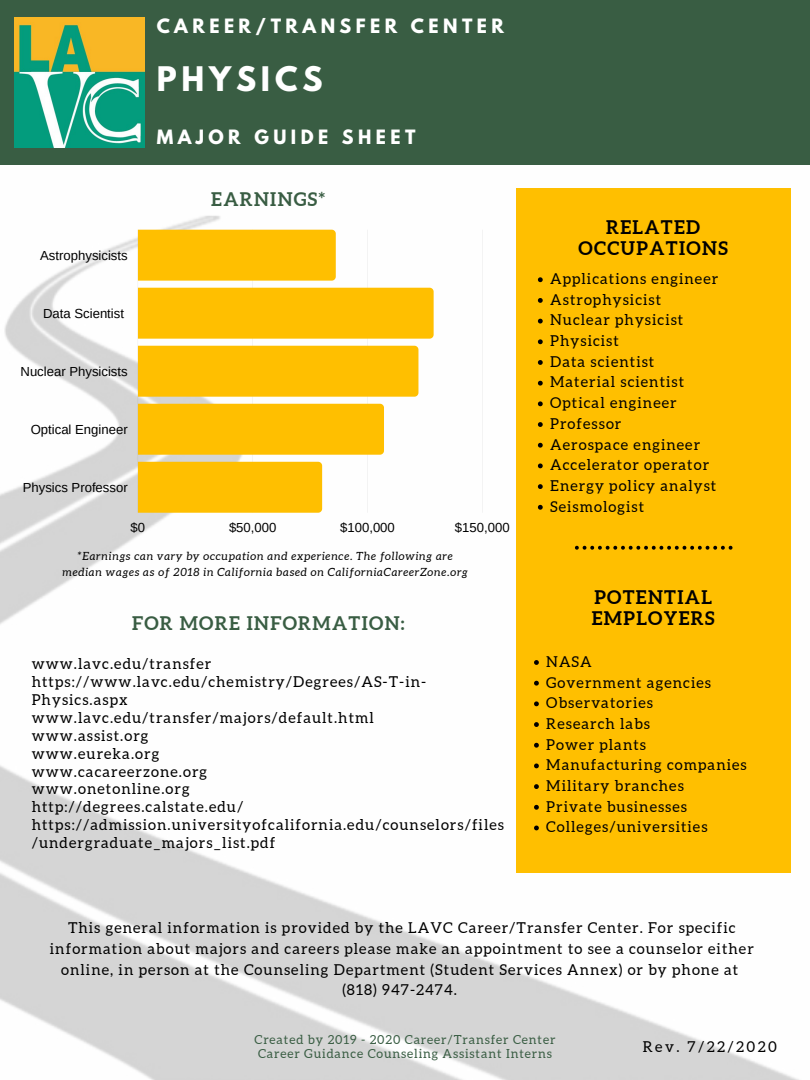
<style>
.page{position:relative;width:810px;height:1080px;background:#fff}
.page>*{position:absolute;margin:0;border:0;box-sizing:border-box;transform-origin:0 0}
.t1{font:700 30px "League Spartan";letter-spacing:.16em;color:#fff}
.t2{font:700 18.75px/21.6px "Aleo";letter-spacing:.07em;color:#000;text-align:center}
.t3{font:700 18.75px "Aleo";letter-spacing:.07em;color:#395d43}
.t4{font:700 17.5px "League Spartan";letter-spacing:.255em;color:#fff}
.t5{font:15px/20.7px "Aleo";letter-spacing:.07em;color:#000}
.t6{font:15px "Aleo";letter-spacing:.16em;color:#000}
.t7{font:13.12px "Arimo";color:#000}
.t8{font:12.5px/13.1px "Aleo";letter-spacing:.07em;color:#395d43}
.t9{font:italic 11.25px/15.8px "Aleo";letter-spacing:.07em;color:#000;text-align:center}
</style>
<div class="page">
<img style="left:0;top:164px;width:810px;height:916px">
<div style="left:517px;top:188px;width:274px;height:685px;background:#ffbf00"></div>
<svg style="left:534px;top:660px;width:5px;height:5px"></svg>
<svg style="left:534px;top:681px;width:5px;height:5px"></svg>
<svg style="left:534px;top:701px;width:5px;height:5px"></svg>
<svg style="left:534px;top:722px;width:5px;height:5px"></svg>
<svg style="left:534px;top:743px;width:5px;height:5px"></svg>
<svg style="left:534px;top:764px;width:5px;height:4px"></svg>
<svg style="left:534px;top:784px;width:5px;height:5px"></svg>
<svg style="left:534px;top:805px;width:5px;height:5px"></svg>
<svg style="left:534px;top:826px;width:5px;height:4px"></svg>
<svg style="left:538px;top:277px;width:5px;height:5px"></svg>
<svg style="left:538px;top:298px;width:5px;height:5px"></svg>
<svg style="left:538px;top:319px;width:5px;height:5px"></svg>
<svg style="left:538px;top:339px;width:5px;height:5px"></svg>
<svg style="left:538px;top:360px;width:5px;height:5px"></svg>
<svg style="left:538px;top:381px;width:5px;height:5px"></svg>
<svg style="left:538px;top:401px;width:5px;height:5px"></svg>
<svg style="left:538px;top:422px;width:5px;height:5px"></svg>
<svg style="left:538px;top:443px;width:5px;height:5px"></svg>
<svg style="left:538px;top:464px;width:5px;height:4px"></svg>
<svg style="left:538px;top:484px;width:5px;height:5px"></svg>
<svg style="left:538px;top:505px;width:5px;height:5px"></svg>
<svg style="left:575px;top:546px;width:158px;height:4px"></svg>
<div style="left:0;top:0;width:810px;height:164px;background:#395d43"></div>
<img style="left:14px;top:18px;width:131px;height:130px">
<hr style="left:138px;top:230px;width:1px;height:283px;background:#222">
<hr style="left:253px;top:230px;width:1px;height:283px;background:#222">
<hr style="left:367px;top:230px;width:1px;height:283px;background:#222">
<hr style="left:482px;top:230px;width:1px;height:283px;background:#222">
<div style="left:138px;top:230px;width:198px;height:51px;background:#ffbf00"></div>
<div style="left:138px;top:288px;width:296px;height:51px;background:#ffbf00"></div>
<div style="left:138px;top:346px;width:280px;height:51px;background:#ffbf00"></div>
<div style="left:138px;top:404px;width:246px;height:51px;background:#ffbf00"></div>
<div style="left:138px;top:462px;width:184px;height:51px;background:#ffbf00"></div>
<p class="t4" style="left:157px;top:17px;width:349px">CAREER/TRANSFER CENTER</p>
<h1 class="t1" style="left:157px;top:64px;width:167px">PHYSICS</h1>
<p class="t4" style="left:157px;top:129px;width:260px">MAJOR GUIDE SHEET</p>
<p class="t7" style="left:40px;top:248px;width:89px">Astrophysicists</p>
<p class="t7" style="left:43px;top:306px;width:82px">Data Scientist</p>
<p class="t7" style="left:21px;top:364px;width:109px">Nuclear Physicists</p>
<p class="t7" style="left:31px;top:422px;width:99px">Optical Engineer</p>
<p class="t7" style="left:23px;top:480px;width:107px">Physics Professor</p>
<p class="t3" style="left:211px;top:188px;width:116px">EARNINGS*</p>
<p class="t7" style="left:131px;top:520px;width:16px">$0</p>
<p class="t7" style="left:229px;top:520px;width:49px">$50,000</p>
<p class="t7" style="left:340px;top:520px;width:56px">$100,000</p>
<p class="t7" style="left:455px;top:520px;width:56px">$150,000</p>
<p class="t9" style="left:63px;top:548px;width:407px">*Earnings can vary by occupation and experience. The following are median wages as of 2018 in California based on CaliforniaCareerZone.org</p>
<p class="t3" style="left:132px;top:612px;width:274px">FOR MORE INFORMATION:</p>
<p class="t5" style="left:32px;top:655px;width:474px;line-height:17.9px">www.lavc.edu/transfer https://www.lavc.edu/chemistry/Degrees/AS-T-in-<br>Physics.aspx<br>www.lavc.edu/transfer/majors/default.html<br>www.assist.org<br>www.eureka.org<br>www.cacareerzone.org<br>www.onetonline.org<br>http://degrees.calstate.edu/ https://admission.universityofcalifornia.edu/counselors/files /undergraduate_majors_list.pdf</p>
<p class="t2" style="left:579px;top:216px;width:151px">RELATED<br>OCCUPATIONS</p>
<p class="t5" style="left:550px;top:268px;width:170px">Applications engineer<br>Astrophysicist<br>Nuclear physicist<br>Physicist<br>Data scientist<br>Material scientist<br>Optical engineer<br>Professor<br>Aerospace engineer<br>Accelerator operator<br>Energy policy analyst<br>Seismologist</p>
<p class="t2" style="left:592px;top:586px;width:124px;text-align:left">POTENTIAL<br>EMPLOYERS</p>
<p class="t5" style="left:546px;top:651px;width:202px">NASA<br>Government agencies<br>Observatories<br>Research labs<br>Power plants<br>Manufacturing companies<br>Military branches<br>Private businesses<br>Colleges/universities</p>
<p class="t5" style="left:50px;top:918px;width:705px;text-align:center">This general information is provided by the LAVC Career/Transfer Center. For specific information about majors and careers please make an appointment to see a counselor either online, in person at the Counseling Department (Student Services Annex) or by phone at (818) 947-2474.</p>
<p class="t8" style="left:255px;top:1033px;width:302px">Created by 2019 - 2020 Career/Transfer Center<br>Career Guidance Counseling Assistant Interns</p>
<p class="t6" style="left:643px;top:1038px;width:136px">Rev. 7/22/2020</p>
</div>
